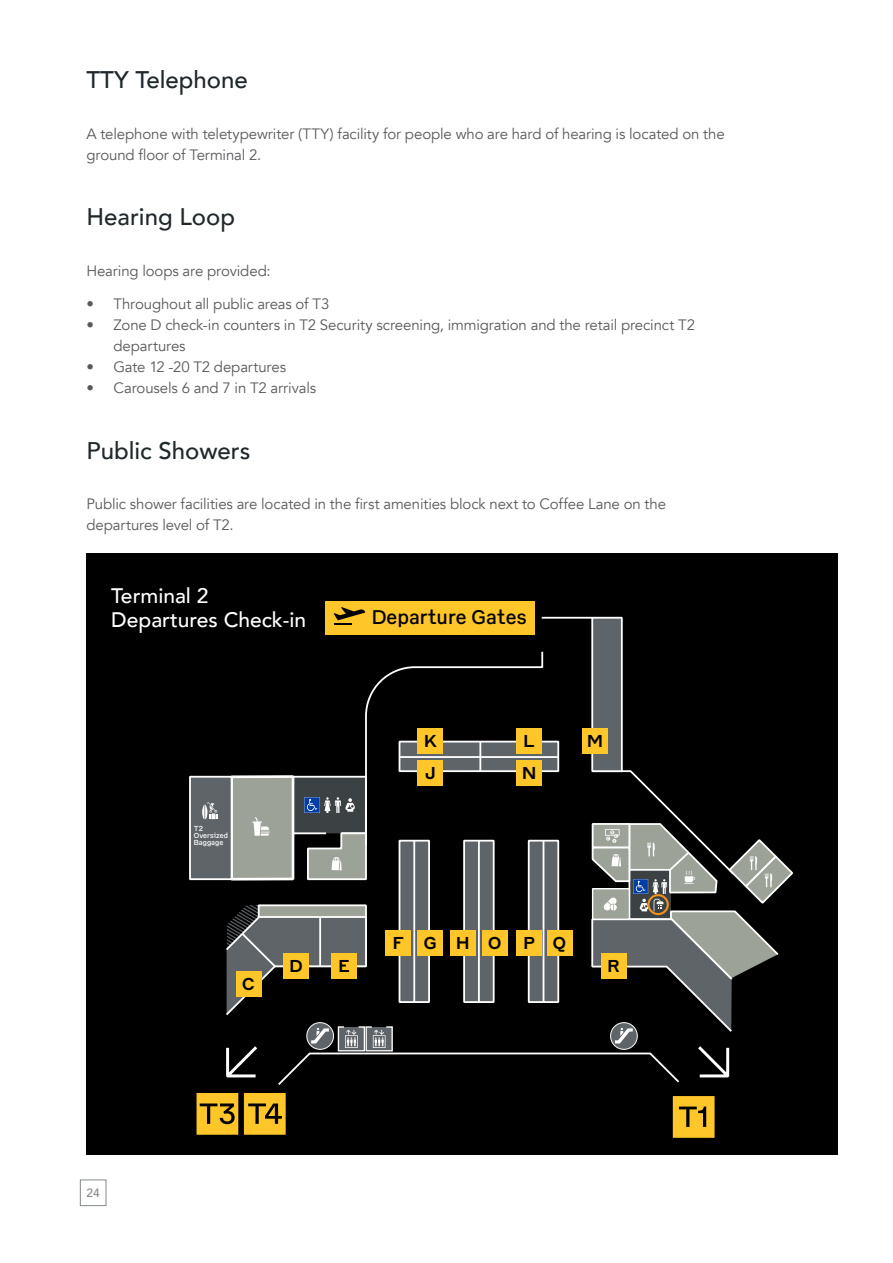
<style>
.page{position:relative;width:893px;height:1263px;background:#fff}
.page>*{position:absolute;margin:0;border:0;box-sizing:border-box;transform-origin:0 0}
.t1{font:500 24px "Avenir";color:#20282b}
.t2{font:500 21px/24px "Avenir";color:#fff}
.t3{font:19.5px "Transfer";color:#010101}
.t4{font:700 16.95px "Transfer";color:#010101}
.t5{font:15px/21px "Avenir";letter-spacing:-.01em;color:#58595b}
.t6{font:500 12px "Avenir";color:#84888b}
.t7{font:7.2px/6.9px "Transfer";color:#fff}
</style>
<div class="page">
<div style="left:80px;top:1179px;width:26px;height:27px;border:1px solid #84888b"></div>
<div style="left:87px;top:554px;width:751px;height:601px;background:#000"></div>
<div style="left:592px;top:618px;width:30px;height:153px;background:#5f6468"></div>
<div style="left:591px;top:617px;width:32px;height:155px;border:2px solid #fff"></div>
<div style="left:190px;top:777px;width:42px;height:102px;background:#5f6468"></div>
<div style="left:189px;top:776px;width:43px;height:104px;border:2px solid #fff"></div>
<hr style="left:542px;top:617px;width:50px;height:2px;background:#fff">
<div style="left:673px;top:1096px;width:42px;height:42px;background:#ffc629"></div>
<svg style="left:679px;top:1106px;width:27px;height:21px"></svg>
<div style="left:197px;top:1093px;width:41px;height:42px;background:#ffc629"></div>
<svg style="left:200px;top:1103px;width:35px;height:21px"></svg>
<div style="left:244px;top:1093px;width:42px;height:42px;background:#ffc629"></div>
<svg style="left:248px;top:1103px;width:34px;height:21px"></svg>
<svg style="left:202px;top:802px;width:15px;height:17px"></svg>
<div style="left:325px;top:601px;width:210px;height:33px;background:#ffc629"></div>
<svg style="left:334px;top:607px;width:31px;height:18px"></svg>
<svg style="left:224px;top:650px;width:569px;height:435px"></svg>
<div style="left:647px;top:894px;width:22px;height:21px;border:2px solid #ef9021;border-radius:50%"></div>
<h1 class="t1" style="left:86px;top:59px;width:163px">TTY Telephone</h1>
<p class="t5" style="left:86px;top:123px;width:640px">A telephone with teletypewriter (TTY) facility for people who are hard of hearing is located on the ground floor of Terminal 2.</p>
<h1 class="t1" style="left:86px;top:196px;width:150px">Hearing Loop</h1>
<p class="t5" style="left:86px;top:260px;width:186px">Hearing loops are provided:</p>
<p class="t5" style="left:86px;top:294px;width:244px">• Throughout all public areas of T3</p>
<p class="t5" style="left:113px;top:315px;width:583px;text-indent:-27px">• Zone D check-in counters in T2 Security screening, immigration and the retail precinct T2 departures</p>
<p class="t5" style="left:86px;top:357px;width:201px">• Gate 12 -20 T2 departures</p>
<p class="t5" style="left:86px;top:378px;width:231px">• Carousels 6 and 7 in T2 arrivals</p>
<h1 class="t1" style="left:86px;top:429px;width:166px">Public Showers</h1>
<p class="t5" style="left:86px;top:494px;width:581px">Public shower facilities are located in the first amenities block next to Coffee Lane on the departures level of T2.</p>
<h2 class="t2" style="left:111px;top:583px;width:196px">Terminal 2<br>Departures Check-in</h2>
<p class="t7" style="left:194px;top:824px;width:36px">T2<br>Oversized<br>Baggage</p>
<h3 class="t3" style="left:372px;top:603px;width:156px">Departure Gates</h3>
<p class="t4" style="left:424px;top:728px;width:14px">K</p>
<p class="t4" style="left:523px;top:728px;width:13px">L</p>
<p class="t4" style="left:587px;top:728px;width:17px">M</p>
<p class="t4" style="left:425px;top:760px;width:12px">J</p>
<p class="t4" style="left:522px;top:760px;width:16px">N</p>
<p class="t4" style="left:393px;top:930px;width:110px">FGHO</p>
<p class="t4" style="left:523px;top:930px;width:13px">P</p>
<p class="t4" style="left:553px;top:930px;width:15px">Q</p>
<p class="t6" style="left:87px;top:1183px;width:15px">24</p>
<p class="t4" style="left:242px;top:971px;width:14px">C</p>
<p class="t4" style="left:290px;top:953px;width:15px">D</p>
<p class="t4" style="left:607px;top:953px;width:14px">R</p>
<p class="t4" style="left:338px;top:953px;width:13px">E</p>
</div>
